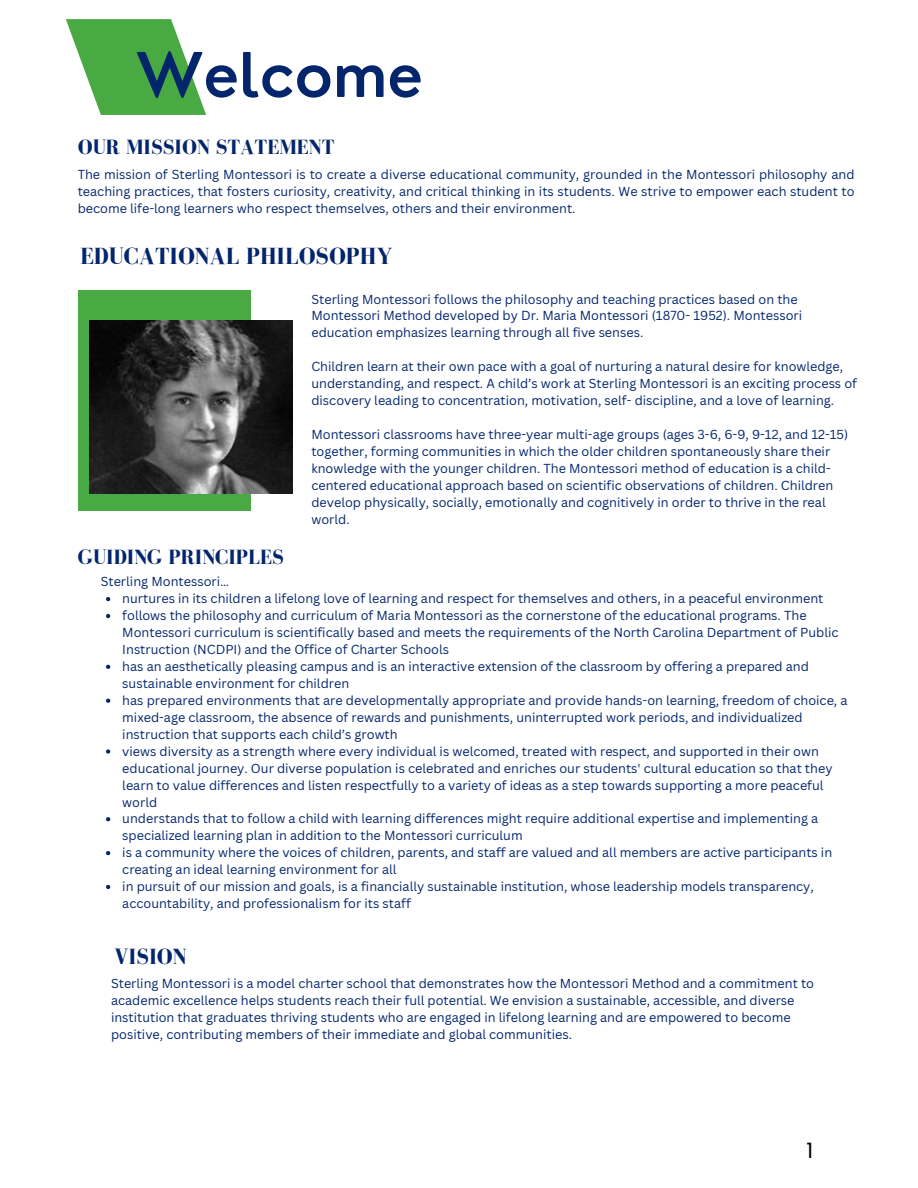
<style>
.page{position:relative;width:918px;height:1188px;background:#fff}
.page>*{position:absolute;margin:0;border:0;box-sizing:border-box;transform-origin:0 0}
.t1{font:600 60px "Nourd";color:#03256c}
.t2{font:700 24px "Bodoni FLF";color:#03256c}
.t3{font:700 22.5px "Bodoni FLF";color:#03256c}
.t4{font:700 21.15px "Bodoni FLF";color:#03256c}
.t5{font:21.15px "Poppins";color:#000}
.t6{font:12.75px/17px "Canva Sans";color:#03256c}
</style>
<div class="page">
<div style="left:78px;top:290px;width:173px;height:220px;background:#49a942"></div>
<img style="left:90px;top:320px;width:202px;height:174px">
<svg style="left:106px;top:597px;width:4px;height:4px"></svg>
<svg style="left:106px;top:614px;width:4px;height:4px"></svg>
<svg style="left:106px;top:665px;width:4px;height:4px"></svg>
<svg style="left:106px;top:699px;width:4px;height:4px"></svg>
<svg style="left:106px;top:749px;width:4px;height:5px"></svg>
<svg style="left:106px;top:817px;width:4px;height:4px"></svg>
<svg style="left:106px;top:851px;width:4px;height:4px"></svg>
<svg style="left:106px;top:885px;width:4px;height:4px"></svg>
<svg style="left:66px;top:19px;width:140px;height:96px"></svg>
<p class="t1" style="left:136px;top:37px;width:289px">Welcome</p>
<p class="t4" style="left:78px;top:136px;width:258px">OUR MISSION STATEMENT</p>
<p class="t6" style="left:78px;top:165px;width:778px;text-align:justify">The mission of Sterling Montessori is to create a diverse educational community, grounded in the Montessori philosophy and teaching practices, that fosters curiosity, creativity, and critical thinking in its students. We strive to empower each student to become life-long learners who respect themselves, others and their environment.</p>
<h1 class="t2" style="left:80px;top:243px;width:314px">EDUCATIONAL PHILOSOPHY</h1>
<h3 class="t6" style="left:311px;top:290px;width:492px">Sterling Montessori follows the philosophy and teaching practices based on the<br>Montessori Method developed by Dr. Maria Montessori (1870- 1952). Montessori education emphasizes learning through all five senses.</h3>
<p class="t6" style="left:311px;top:358px;width:547px">Children learn at their own pace with a goal of nurturing a natural desire for knowledge, understanding, and respect. A child’s work at Sterling Montessori is an exciting process of discovery leading to concentration, motivation, self- discipline, and a love of learning.</p>
<h2 class="t6" style="left:311px;top:426px;width:538px">Montessori classrooms have three-year multi-age groups (ages 3-6, 6-9, 9-12, and 12-15) together, forming communities in which the older children spontaneously share their knowledge with the younger children. The Montessori method of education is a child&shy;centered educational approach based on scientific observations of children. Children develop physically, socially, emotionally and cognitively in order to thrive in the real world.</h2>
<h3 class="t4" style="left:78px;top:545px;width:208px">GUIDING PRINCIPLES</h3>
<p class="t6" style="left:101px;top:573px;width:130px">Sterling Montessori…</p>
<p class="t6" style="left:122px;top:590px;width:703px">nurtures in its children a lifelong love of learning and respect for themselves and others, in a peaceful environment</p>
<p class="t6" style="left:122px;top:607px;width:718px">follows the philosophy and curriculum of Maria Montessori as the cornerstone of the educational programs. The<br>Montessori curriculum is scientifically based and meets the requirements of the North Carolina Department of Public<br>Instruction (NCDPI) and the Office of Charter Schools</p>
<p class="t6" style="left:122px;top:658px;width:688px">has an aesthetically pleasing campus and is an interactive extension of the classroom by offering a prepared and sustainable environment for children</p>
<p class="t6" style="left:122px;top:692px;width:727px">has prepared environments that are developmentally appropriate and provide hands-on learning, freedom of choice, a mixed-age classroom, the absence of rewards and punishments, uninterrupted work periods, and individualized instruction that supports each child’s growth</p>
<p class="t6" style="left:122px;top:742px;width:712px">views diversity as a strength where every individual is welcomed, treated with respect, and supported in their own educational journey. Our diverse population is celebrated and enriches our students' cultural education so that they learn to value differences and listen respectfully to a variety of ideas as a step towards supporting a more peaceful world</p>
<p class="t6" style="left:122px;top:810px;width:697px">understands that to follow a child with learning differences might require additional expertise and implementing a specialized learning plan in addition to the Montessori curriculum</p>
<p class="t6" style="left:122px;top:844px;width:711px">is a community where the voices of children, parents, and staff are valued and all members are active participants in creating an ideal learning environment for all</p>
<p class="t6" style="left:122px;top:878px;width:693px">in pursuit of our mission and goals, is a financially sustainable institution, whose leadership models transparency, accountability, and professionalism for its staff</p>
<h2 class="t3" style="left:114px;top:944px;width:74px">VISION</h2>
<p class="t6" style="left:111px;top:974px;width:705px">Sterling Montessori is a model charter school that demonstrates how the Montessori Method and a commitment to academic excellence helps students reach their full potential. We envision a sustainable, accessible, and diverse institution that graduates thriving students who are engaged in lifelong learning and are empowered to become positive, contributing members of their immediate and global communities.</p>
<p class="t5" style="left:807px;top:1136px;width:8px">1</p>
</div>
